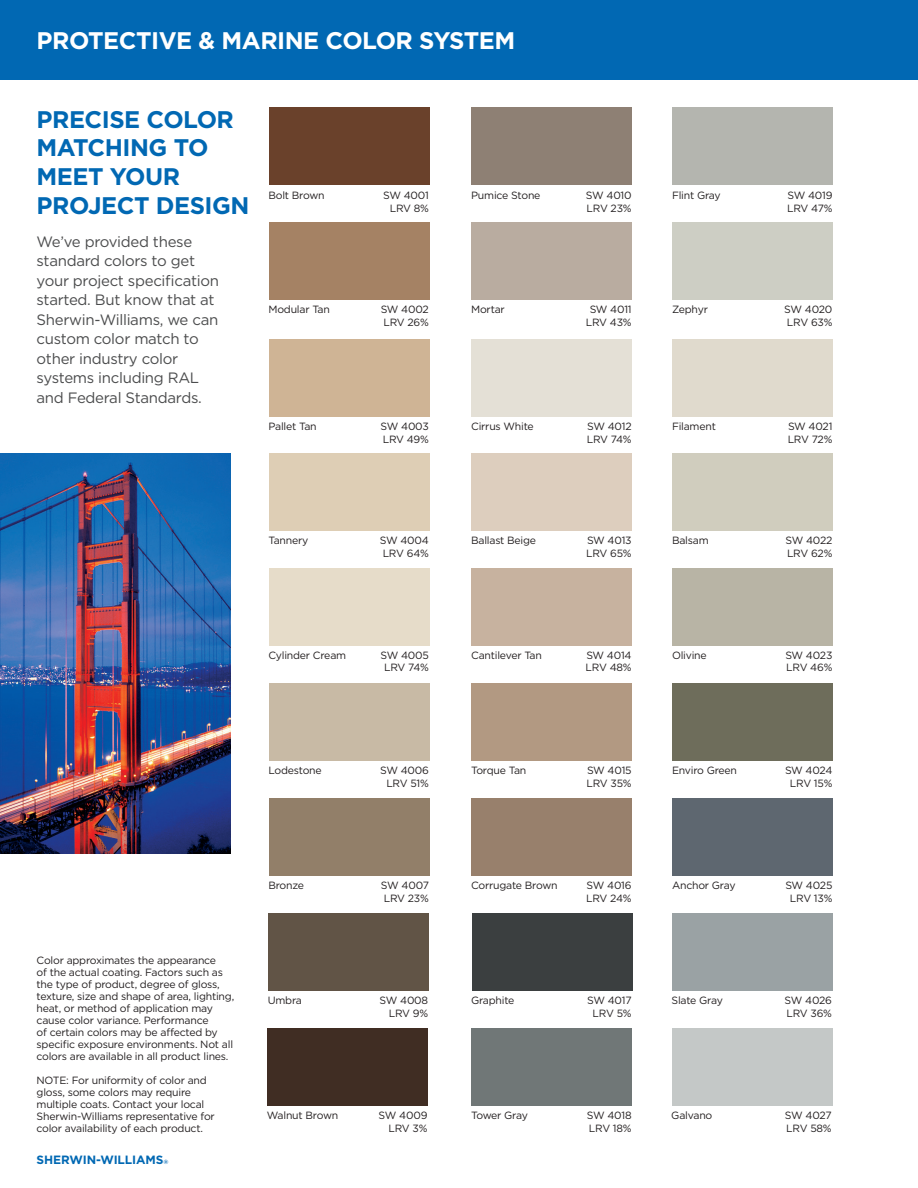
<style>
.page{position:relative;width:918px;height:1188px;background:#fff}
.page>*{position:absolute;margin:0;border:0;box-sizing:border-box;transform-origin:0 0}
.H2_-_Inside{font:700 24px/28.8px "Gotham";letter-spacing:-.02em;color:#0168b3}
.H1_-_Inside{font:700 24px "Gotham";letter-spacing:-.02em;color:#fff}
.Body_Copy{font:15px/19.5px "Gotham";letter-spacing:-.02em;color:#4b4c4d}
.Footer_Logo_-_Inside{font:700 12px "Gotham";letter-spacing:-.01em;color:#0168b3}
.Color_Info_-_Inside{font:10.5px "Gotham";letter-spacing:-.02em;color:#231f20}
.Disclaimer_-_Inside{font:10.5px/12px "Gotham";letter-spacing:-.02em;color:#231f20}
.Color_Info_-_Inside-2{font:10.5px "Gotham";letter-spacing:-.045em;color:#231f20}
.s1{font-size:6px}
</style>
<div class="page">
<img style="left:0;top:454px;width:231px;height:400px">
<div style="left:0;top:0;width:918px;height:80px;background:#0168b3"></div>
<div style="left:269px;top:107px;width:161px;height:78px;background:#6a412b"></div>
<div style="left:268px;top:1028px;width:160px;height:78px;background:#402d23"></div>
<div style="left:269px;top:222px;width:161px;height:78px;background:#a58264"></div>
<div style="left:269px;top:339px;width:161px;height:78px;background:#cfb495"></div>
<div style="left:269px;top:453px;width:161px;height:78px;background:#deceb5"></div>
<div style="left:269px;top:568px;width:161px;height:78px;background:#e6dcc9"></div>
<div style="left:269px;top:683px;width:161px;height:78px;background:#c8baa5"></div>
<div style="left:269px;top:798px;width:161px;height:78px;background:#927f69"></div>
<div style="left:268px;top:913px;width:161px;height:78px;background:#615446"></div>
<div style="left:471px;top:1028px;width:161px;height:78px;background:#707777"></div>
<div style="left:472px;top:913px;width:160px;height:78px;background:#3b3f40"></div>
<div style="left:471px;top:107px;width:161px;height:78px;background:#8e8074"></div>
<div style="left:471px;top:222px;width:161px;height:78px;background:#b9aca0"></div>
<div style="left:471px;top:339px;width:161px;height:78px;background:#e4e0d6"></div>
<div style="left:471px;top:453px;width:161px;height:78px;background:#ddcebe"></div>
<div style="left:471px;top:568px;width:161px;height:78px;background:#c7b29f"></div>
<div style="left:471px;top:683px;width:161px;height:78px;background:#b29982"></div>
<div style="left:471px;top:798px;width:161px;height:78px;background:#98806c"></div>
<div style="left:673px;top:107px;width:160px;height:78px;background:#b4b5af"></div>
<div style="left:673px;top:222px;width:160px;height:78px;background:#cdcec4"></div>
<div style="left:673px;top:339px;width:160px;height:78px;background:#e0dacd"></div>
<div style="left:673px;top:453px;width:160px;height:78px;background:#d0cdbe"></div>
<div style="left:673px;top:568px;width:160px;height:78px;background:#b8b4a5"></div>
<div style="left:672px;top:913px;width:161px;height:78px;background:#9aa2a4"></div>
<div style="left:673px;top:683px;width:160px;height:78px;background:#6e6d5b"></div>
<div style="left:672px;top:1028px;width:160px;height:78px;background:#c4c8c7"></div>
<div style="left:673px;top:798px;width:160px;height:78px;background:#5e6770"></div>
<p class="H1_-_Inside" style="left:37px;top:25px;width:480px">PROTECTIVE &amp; MARINE COLOR SYSTEM</p>
<p class="H2_-_Inside" style="left:37px;top:105px;width:214px">PRECISE COLOR<br>MATCHING TO<br>MEET YOUR<br>PROJECT DESIGN</p>
<p class="Body_Copy" style="left:37px;top:232px;width:184px">We’ve provided these standard colors to get your project specification started. But know that at<br>Sherwin-Williams, we can custom color match to other industry color systems including RAL and Federal Standards.</p>
<p class="Color_Info_-_Inside" style="left:268px;top:189px;width:58px">Bolt Brown</p>
<p class="Color_Info_-_Inside" style="left:383px;top:189px;width:47px">SW 4001</p>
<p class="Color_Info_-_Inside" style="left:390px;top:201px;width:41px">LRV 8%</p>
<p class="Color_Info_-_Inside" style="left:268px;top:303px;width:63px">Modular Tan</p>
<p class="Color_Info_-_Inside" style="left:381px;top:303px;width:50px">SW 4002</p>
<p class="Color_Info_-_Inside" style="left:383px;top:315px;width:47px">LRV 26%</p>
<p class="Color_Info_-_Inside" style="left:471px;top:189px;width:71px">Pumice Stone</p>
<p class="Color_Info_-_Inside" style="left:586px;top:189px;width:47px">SW 4010</p>
<p class="Color_Info_-_Inside" style="left:587px;top:201px;width:47px">LRV 23%</p>
<p class="Color_Info_-_Inside" style="left:471px;top:303px;width:35px">Mortar</p>
<p class="Color_Info_-_Inside" style="left:590px;top:303px;width:43px">SW 4011</p>
<p class="Color_Info_-_Inside" style="left:586px;top:315px;width:47px">LRV 43%</p>
<p class="Color_Info_-_Inside" style="left:672px;top:189px;width:50px">Flint Gray</p>
<p class="Color_Info_-_Inside" style="left:787px;top:189px;width:47px">SW 4019</p>
<p class="Color_Info_-_Inside" style="left:787px;top:201px;width:47px">LRV 47%</p>
<p class="Color_Info_-_Inside" style="left:672px;top:303px;width:37px">Zephyr</p>
<p class="Color_Info_-_Inside" style="left:784px;top:303px;width:50px">SW 4020</p>
<p class="Color_Info_-_Inside" style="left:787px;top:315px;width:47px">LRV 63%</p>
<p class="Color_Info_-_Inside" style="left:268px;top:420px;width:50px">Pallet Tan</p>
<p class="Color_Info_-_Inside" style="left:381px;top:420px;width:50px">SW 4003</p>
<p class="Color_Info_-_Inside" style="left:383px;top:433px;width:48px">LRV 49%</p>
<p class="Color_Info_-_Inside" style="left:471px;top:420px;width:64px">Cirrus White</p>
<p class="Color_Info_-_Inside" style="left:587px;top:420px;width:46px">SW 4012</p>
<p class="Color_Info_-_Inside" style="left:587px;top:433px;width:46px">LRV 74%</p>
<p class="Color_Info_-_Inside" style="left:672px;top:420px;width:45px">Filament</p>
<p class="Color_Info_-_Inside" style="left:788px;top:420px;width:46px">SW 4021</p>
<p class="Color_Info_-_Inside" style="left:788px;top:433px;width:46px">LRV 72%</p>
<p class="Color_Info_-_Inside" style="left:268px;top:534px;width:41px">Tannery</p>
<p class="Color_Info_-_Inside" style="left:380px;top:534px;width:51px">SW 4004</p>
<p class="Color_Info_-_Inside" style="left:383px;top:546px;width:48px">LRV 64%</p>
<p class="Color_Info_-_Inside" style="left:471px;top:534px;width:67px">Ballast Beige</p>
<p class="Color_Info_-_Inside" style="left:587px;top:534px;width:46px">SW 4013</p>
<p class="Color_Info_-_Inside" style="left:586px;top:546px;width:47px">LRV 65%</p>
<p class="Color_Info_-_Inside" style="left:672px;top:534px;width:38px">Balsam</p>
<p class="Color_Info_-_Inside" style="left:786px;top:534px;width:48px">SW 4022</p>
<p class="Color_Info_-_Inside" style="left:787px;top:546px;width:47px">LRV 62%</p>
<p class="Color_Info_-_Inside" style="left:268px;top:648px;width:79px">Cylinder Cream</p>
<p class="Color_Info_-_Inside" style="left:380px;top:648px;width:50px">SW 4005</p>
<p class="Color_Info_-_Inside" style="left:384px;top:661px;width:46px">LRV 74%</p>
<p class="Color_Info_-_Inside" style="left:471px;top:648px;width:72px">Cantilever Tan</p>
<p class="Color_Info_-_Inside" style="left:586px;top:648px;width:47px">SW 4014</p>
<p class="Color_Info_-_Inside" style="left:586px;top:661px;width:48px">LRV 48%</p>
<p class="Color_Info_-_Inside" style="left:672px;top:648px;width:36px">Olivine</p>
<p class="Color_Info_-_Inside" style="left:785px;top:648px;width:49px">SW 4023</p>
<p class="Color_Info_-_Inside" style="left:786px;top:661px;width:48px">LRV 46%</p>
<p class="Color_Info_-_Inside" style="left:268px;top:763px;width:55px">Lodestone</p>
<p class="Color_Info_-_Inside" style="left:380px;top:763px;width:50px">SW 4006</p>
<p class="Color_Info_-_Inside" style="left:386px;top:776px;width:44px">LRV 51%</p>
<p class="Color_Info_-_Inside" style="left:471px;top:763px;width:57px">Torque Tan</p>
<p class="Color_Info_-_Inside" style="left:587px;top:763px;width:46px">SW 4015</p>
<p class="Color_Info_-_Inside" style="left:586px;top:776px;width:47px">LRV 35%</p>
<p class="Color_Info_-_Inside" style="left:672px;top:763px;width:67px">Enviro Green</p>
<p class="Color_Info_-_Inside" style="left:785px;top:763px;width:49px">SW 4024</p>
<p class="Color_Info_-_Inside" style="left:790px;top:776px;width:44px">LRV 15%</p>
<p class="Color_Info_-_Inside" style="left:268px;top:879px;width:37px">Bronze</p>
<p class="Color_Info_-_Inside" style="left:381px;top:879px;width:49px">SW 4007</p>
<p class="Color_Info_-_Inside" style="left:384px;top:891px;width:47px">LRV 23%</p>
<p class="Color_Info_-_Inside" style="left:471px;top:879px;width:88px">Corrugate Brown</p>
<p class="Color_Info_-_Inside" style="left:587px;top:879px;width:47px">SW 4016</p>
<p class="Color_Info_-_Inside" style="left:586px;top:891px;width:47px">LRV 24%</p>
<p class="Color_Info_-_Inside" style="left:672px;top:879px;width:65px">Anchor Gray</p>
<p class="Color_Info_-_Inside" style="left:785px;top:879px;width:49px">SW 4025</p>
<p class="Color_Info_-_Inside" style="left:790px;top:891px;width:44px">LRV 13%</p>
<p class="Disclaimer_-_Inside" style="left:37px;top:954px;width:199px">Color approximates the appearance<br>of the actual coating. Factors such as the type of product, degree of gloss, texture, size and shape of area, lighting, heat, or method of application may cause color variance. Performance<br>of certain colors may be affected by specific exposure environments. Not all colors are available in all product lines.</p>
<p class="Disclaimer_-_Inside" style="left:37px;top:1074px;width:180px">NOTE: For uniformity of color and gloss, some colors may require multiple coats. Contact your local Sherwin-Williams representative for color availability of each product.</p>
<p class="Color_Info_-_Inside" style="left:268px;top:994px;width:36px">Umbra</p>
<p class="Color_Info_-_Inside" style="left:380px;top:994px;width:50px">SW 4008</p>
<p class="Color_Info_-_Inside" style="left:389px;top:1006px;width:41px">LRV 9%</p>
<p class="Color_Info_-_Inside" style="left:267px;top:1109px;width:73px">Walnut Brown</p>
<p class="Color_Info_-_Inside" style="left:379px;top:1109px;width:50px">SW 4009</p>
<p class="Color_Info_-_Inside" style="left:388px;top:1121px;width:41px">LRV 3%</p>
<p class="Color_Info_-_Inside" style="left:471px;top:994px;width:45px">Graphite</p>
<p class="Color_Info_-_Inside" style="left:587px;top:994px;width:46px">SW 4017</p>
<p class="Color_Info_-_Inside" style="left:593px;top:1006px;width:41px">LRV 5%</p>
<p class="Color_Info_-_Inside-2" style="left:471px;top:1109px;width:58px">Tower Gray</p>
<p class="Color_Info_-_Inside" style="left:587px;top:1109px;width:46px">SW 4018</p>
<p class="Color_Info_-_Inside" style="left:589px;top:1121px;width:44px">LRV 18%</p>
<p class="Color_Info_-_Inside" style="left:672px;top:994px;width:53px">Slate Gray</p>
<p class="Color_Info_-_Inside" style="left:785px;top:994px;width:49px">SW 4026</p>
<p class="Color_Info_-_Inside" style="left:786px;top:1006px;width:47px">LRV 36%</p>
<p class="Color_Info_-_Inside" style="left:671px;top:1109px;width:43px">Galvano</p>
<p class="Color_Info_-_Inside" style="left:785px;top:1109px;width:48px">SW 4027</p>
<p class="Color_Info_-_Inside" style="left:786px;top:1121px;width:47px">LRV 58%</p>
<p class="Footer_Logo_-_Inside" style="left:37px;top:1152px;width:133px">SHERWIN-WILLIAMS<span class="s1">®</span></p>
</div>
